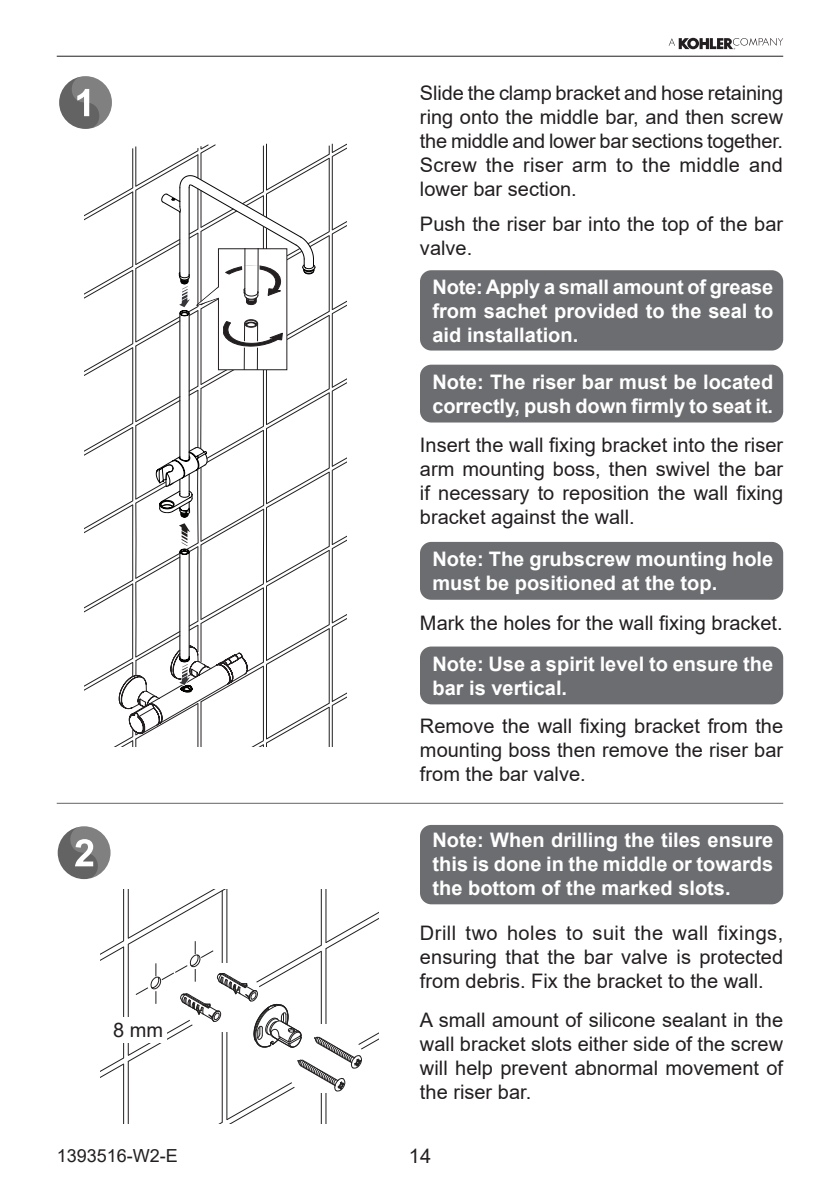
<style>
.page{position:relative;width:840px;height:1191px;background:#fff}
.page>*{position:absolute;margin:0;border:0;box-sizing:border-box;transform-origin:0 0}
.Body_Justify{font:20px/24px "Arial";color:#231f20;text-align:justify}
.Body_Justify-2{font:700 20px/24px "Arial";color:#fff}
.t1{font:18px "Arial";color:#231f20}
</style>
<div class="page">
<hr style="left:57px;top:56px;width:725px;height:1px;background:#231f20">
<svg style="left:668px;top:38px;width:114px;height:11px"></svg>
<svg style="left:315px;top:195px;width:31px;height:551px"></svg>
<svg style="left:59px;top:76px;width:53px;height:53px"></svg>
<svg style="left:84px;top:148px;width:231px;height:598px"></svg>
<hr style="left:57px;top:802px;width:725px;height:1px;background:#636366">
<div style="left:58px;top:826px;width:52px;height:53px;background:#646363;border-radius:50%"></div>
<svg style="left:70px;top:826px;width:40px;height:53px"></svg>
<svg style="left:100px;top:889px;width:278px;height:234px"></svg>
<div style="left:109px;top:1016px;width:58px;height:26px;background:#fff"></div>
<div style="left:420px;top:825px;width:362px;height:79px;background:#6c6d70;border-radius:11px"></div>
<div style="left:420px;top:365px;width:362px;height:57px;background:#6c6d70;border-radius:11px"></div>
<div style="left:420px;top:270px;width:362px;height:80px;background:#6c6d70;border-radius:11px"></div>
<div style="left:420px;top:542px;width:362px;height:58px;background:#6c6d70;border-radius:11px"></div>
<div style="left:420px;top:646px;width:362px;height:58px;background:#6c6d70;border-radius:11px"></div>
<p class="Body_Justify" style="left:420px;top:81px;width:364px">Slide the clamp bracket and hose retaining ring onto the middle bar, and then screw the middle and lower bar sections together.<br>Screw the riser arm to the middle and lower bar section.</p>
<p class="Body_Justify" style="left:420px;top:212px;width:364px">Push the riser bar into the top of the bar valve.</p>
<p class="Body_Justify-2" style="left:432px;top:275px;width:342px;text-align:justify">Note: Apply a small amount of grease from sachet provided to the seal to aid installation.</p>
<p class="Body_Justify-2" style="left:432px;top:370px;width:342px">Note: The riser bar must be located correctly, push down firmly to seat it.</p>
<p class="Body_Justify" style="left:420px;top:433px;width:364px">Insert the wall fixing bracket into the riser arm mounting boss, then swivel the bar if necessary to reposition the wall fixing bracket against the wall.</p>
<p class="Body_Justify-2" style="left:432px;top:547px;width:342px">Note: The grubscrew mounting hole must be positioned at the top.</p>
<p class="Body_Justify" style="left:420px;top:611px;width:364px">Mark the holes for the wall fixing bracket.</p>
<p class="Body_Justify-2" style="left:432px;top:652px;width:342px">Note: Use a spirit level to ensure the bar is vertical.</p>
<p class="Body_Justify" style="left:420px;top:714px;width:364px">Remove the wall fixing bracket from the mounting boss then remove the riser bar from the bar valve.</p>
<p class="Body_Justify" style="left:113px;top:1017px;width:52px">8 mm</p>
<p class="Body_Justify-2" style="left:432px;top:828px;width:342px;text-align:justify">Note: When drilling the tiles ensure this is done in the middle or towards the bottom of the marked slots.</p>
<p class="Body_Justify" style="left:420px;top:921px;width:364px">Drill two holes to suit the wall fixings, ensuring that the bar valve is protected from debris. Fix the bracket to the wall.</p>
<p class="Body_Justify" style="left:420px;top:1007px;width:364px">A small amount of silicone sealant in the wall bracket slots either side of the screw will help prevent abnormal movement of the riser bar.</p>
<p class="t1" style="left:57px;top:1142px;width:123px">1393516-W2-E</p>
<p class="Body_Justify" style="left:408px;top:1143px;width:24px">14</p>
</div>
